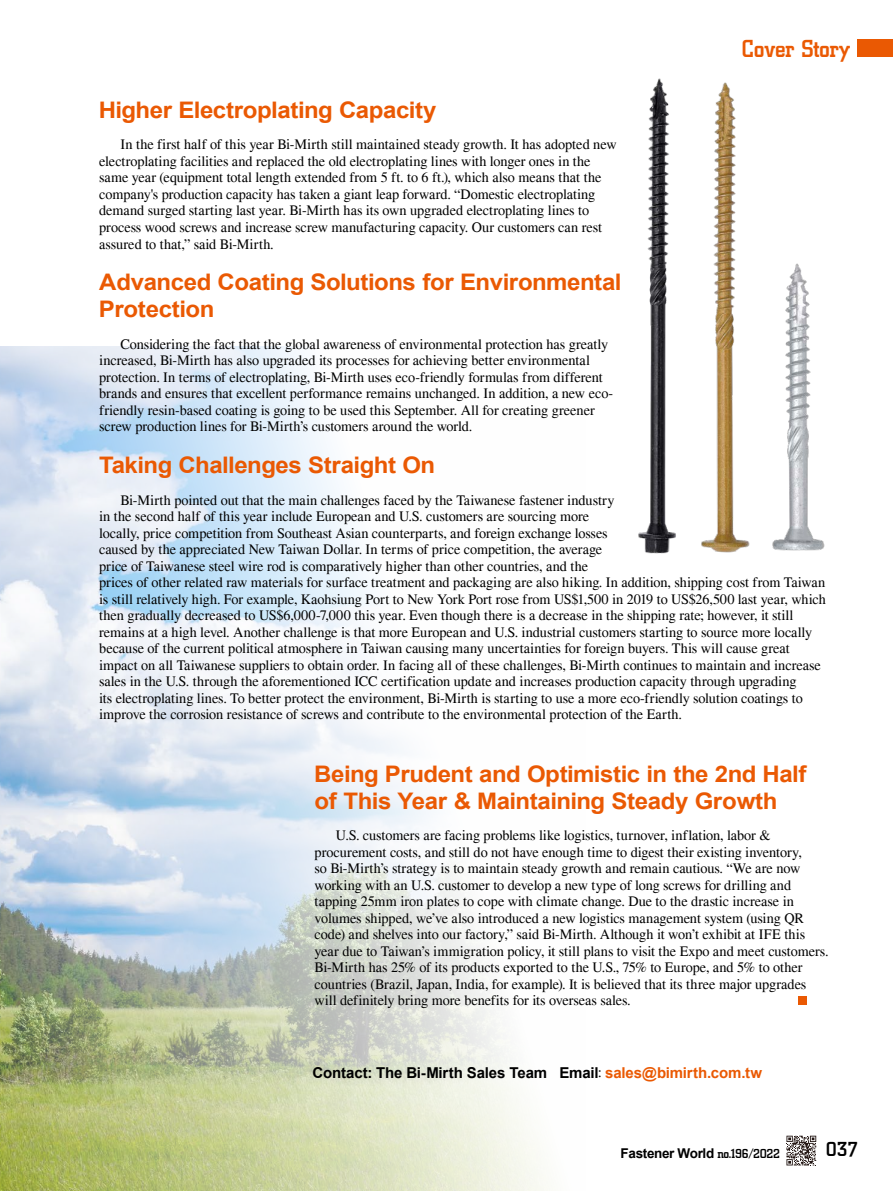
<style>
.page{position:relative;width:893px;height:1191px;background:#fff}
.page>*{position:absolute;margin:0;border:0;box-sizing:border-box;transform-origin:0 0}
.t1{font:500 25.5px "City D";letter-spacing:-.02em;color:#ea5903}
.t2{font:700 22.8px/27px "Arial";letter-spacing:-.02em;color:#ea5903;scale:1.05 1}
.t3{font:500 21px "City D";color:#000}
.t4{font:700 15px "Arial";letter-spacing:-.01em;color:#000}
.t5{font:14.25px/16.5px "Times";letter-spacing:-.005em;color:#000}
.t6{font:700 13.5px "Arial";letter-spacing:-.025em;color:#000}
.s1{font-family:"Times";font-weight:400}
.s2{color:#ea5903}
.s3{font-family:"City D";font-weight:500}
</style>
<div class="page">
<img style="left:0;top:346px;width:548px;height:845px">
<img style="left:638px;top:78px;width:187px;height:476px">
<div style="left:798px;top:996px;width:9px;height:9px;background:#ea5903"></div>
<div style="left:857px;top:40px;width:36px;height:17px;background:#ea5903"></div>
<svg style="left:786px;top:1135px;width:30px;height:30px"></svg>
<h1 class="t1" style="left:742px;top:35px;width:110px">Cover Story</h1>
<h2 class="t2" style="left:99px;top:97px;width:323px">Higher Electroplating Capacity</h2>
<p class="t5" style="left:99px;top:136px;width:519px;text-indent:21px">In the first half of this year Bi-Mirth still maintained steady growth. It has adopted new electroplating facilities and replaced the old electroplating lines with longer ones in the same year (equipment total length extended from 5 ft. to 6 ft.), which also means that the company's production capacity has taken a giant leap forward. “Domestic electroplating demand surged starting last year. Bi-Mirth has its own upgraded electroplating lines to process wood screws and increase screw manufacturing capacity. Our customers can rest assured to that,” said Bi-Mirth.</p>
<h2 class="t2" style="left:99px;top:269px;width:499px">Advanced Coating Solutions for Environmental<br>Protection</h2>
<p class="t5" style="left:99px;top:336px;width:516px;text-indent:21px">Considering the fact that the global awareness of environmental protection has greatly increased, Bi-Mirth has also upgraded its processes for achieving better environmental protection. In terms of electroplating, Bi-Mirth uses eco-friendly formulas from different brands and ensures that excellent performance remains unchanged. In addition, a new eco&shy;friendly resin-based coating is going to be used this September. All for creating greener screw production lines for Bi-Mirth’s customers around the world.</p>
<h2 class="t2" style="left:99px;top:452px;width:322px">Taking Challenges Straight On</h2>
<p class="t5" style="left:99px;top:491px;width:728px;text-indent:21px">Bi-Mirth pointed out that the main challenges faced by the Taiwanese fastener industry<br>in the second half of this year include European and U.S. customers are sourcing more<br>locally, price competition from Southeast Asian counterparts, and foreign exchange losses<br>caused by the appreciated New Taiwan Dollar. In terms of price competition, the average<br>price of Taiwanese steel wire rod is comparatively higher than other countries, and the<br>prices of other related raw materials for surface treatment and packaging are also hiking. In addition, shipping cost from Taiwan is still relatively high. For example, Kaohsiung Port to New York Port rose from US$1,500 in 2019 to US$26,500 last year, which then gradually decreased to US$6,000-7,000 this year. Even though there is a decrease in the shipping rate; however, it still remains at a high level. Another challenge is that more European and U.S. industrial customers starting to source more locally because of the current political atmosphere in Taiwan causing many uncertainties for foreign buyers. This will cause great impact on all Taiwanese suppliers to obtain order. In facing all of these challenges, Bi-Mirth continues to maintain and increase sales in the U.S. through the aforementioned ICC certification update and increases production capacity through upgrading<br>its electroplating lines. To better protect the environment, Bi-Mirth is starting to use a more eco-friendly solution coatings to improve the corrosion resistance of screws and contribute to the environmental protection of the Earth.</p>
<h2 class="t2" style="left:314px;top:760px;width:470px">Being Prudent and Optimistic in the 2nd Half of This Year &amp; Maintaining Steady Growth</h2>
<p class="t5" style="left:314px;top:827px;width:516px;text-indent:21px">U.S. customers are facing problems like logistics, turnover, inflation, labor &amp; procurement costs, and still do not have enough time to digest their existing inventory,<br>so Bi-Mirth’s strategy is to maintain steady growth and remain cautious. “We are now working with an U.S. customer to develop a new type of long screws for drilling and tapping 25mm iron plates to cope with climate change. Due to the drastic increase in volumes shipped, we’ve also introduced a new logistics management system (using QR code) and shelves into our factory,” said Bi-Mirth. Although it won’t exhibit at IFE this year due to Taiwan’s immigration policy, it still plans to visit the Expo and meet customers.<br>Bi-Mirth has 25% of its products exported to the U.S., 75% to Europe, and 5% to other countries (Brazil, Japan, India, for example). It is believed that its three major upgrades will definitely bring more benefits for its overseas sales.</p>
<p class="t4" style="left:312px;top:1061px;width:451px">Contact: The Bi-Mirth Sales Team Email<span class="s1">:</span> <span class="s2">sales@bimirth.com.tw</span></p>
<p class="t6" style="left:621px;top:1143px;width:161px">Fastener World <span class="s3">no.196/2022</span></p>
<h3 class="t3" style="left:826px;top:1138px;width:34px">037</h3>
</div>
